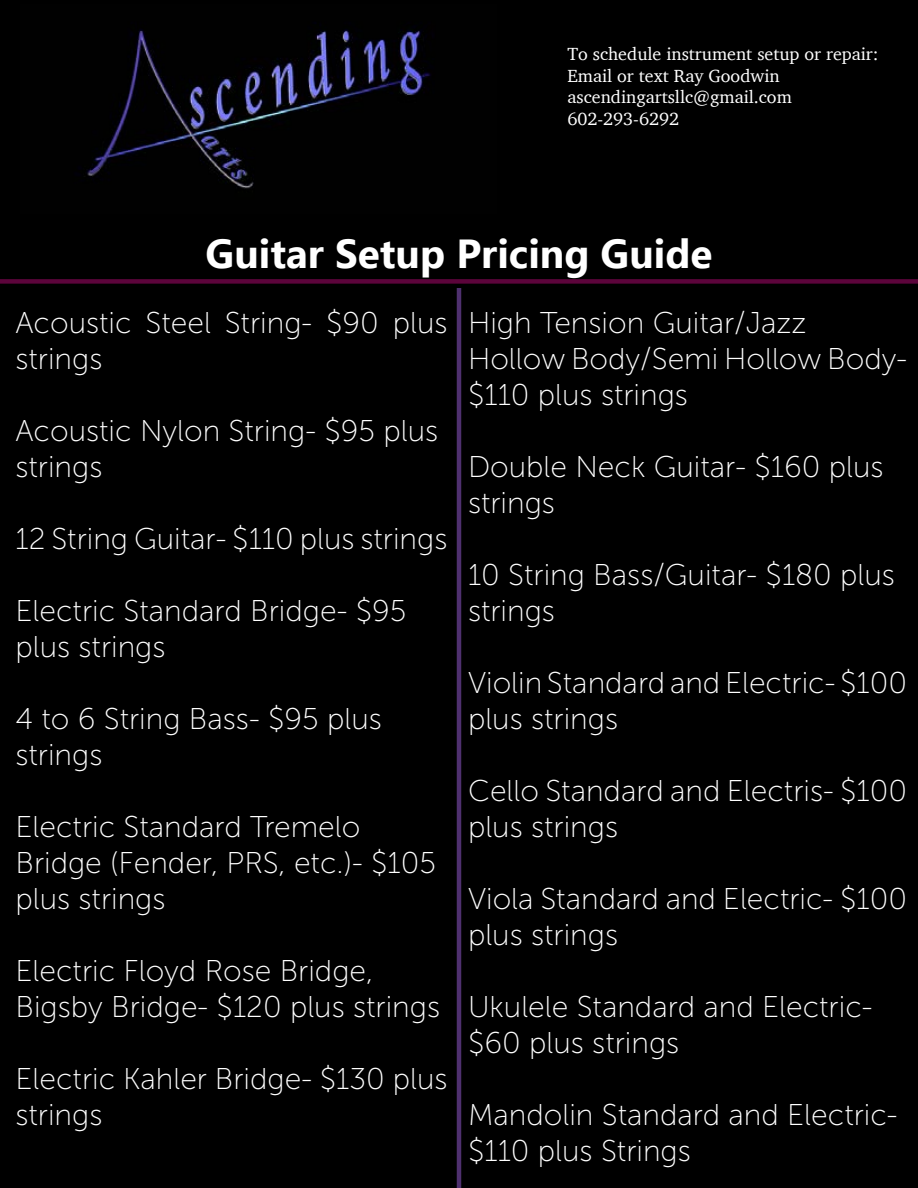
<style>
.page{position:relative;width:918px;height:1188px;background:#000}
.page>*{position:absolute;margin:0;border:0;box-sizing:border-box;transform-origin:0 0}
.t1{font:700 40.5px "Ebrima";color:#fff}
.t2{font:30px/36px "Museo Sans 100";color:#fff}
.t3{font:18px/21.6px "Charter";color:#fff}
</style>
<div class="page">
<img style="left:79px;top:23px;width:352px;height:166px">
<div style="left:0;top:279px;width:918px;height:5px;background:#5c043b"></div>
<hr style="left:457px;top:288px;width:4px;height:900px;background:#4f306f">
<p class="t3" style="left:567px;top:43px;width:313px">To schedule instrument setup or repair:<br>Email or text Ray Goodwin ascendingartsllc@gmail.com<br>602-293-6292</p>
<h1 class="t1" style="left:206px;top:222px;width:508px">Guitar Setup Pricing Guide</h1>
<p class="t2" style="left:15px;top:305px;width:434px">Acoustic Steel String- $90 plus strings</p>
<p class="t2" style="left:468px;top:305px;width:441px">High Tension Guitar/Jazz<br>Hollow Body/Semi Hollow Body-$110 plus strings</p>
<p class="t2" style="left:15px;top:413px;width:424px">Acoustic Nylon String- $95 plus strings</p>
<p class="t2" style="left:15px;top:521px;width:434px">12 String Guitar- $110 plus strings</p>
<p class="t2" style="left:15px;top:593px;width:393px">Electric Standard Bridge- $95 plus strings</p>
<p class="t2" style="left:15px;top:701px;width:368px">4 to 6 String Bass- $95 plus strings</p>
<p class="t2" style="left:15px;top:809px;width:422px">Electric Standard Tremelo<br>Bridge (Fender, PRS, etc.)- $105 plus strings</p>
<p class="t2" style="left:15px;top:953px;width:426px">Electric Floyd Rose Bridge,<br>Bigsby Bridge- $120 plus strings</p>
<p class="t2" style="left:15px;top:1061px;width:434px">Electric Kahler Bridge- $130 plus strings</p>
<p class="t2" style="left:468px;top:449px;width:417px">Double Neck Guitar- $160 plus strings</p>
<p class="t2" style="left:468px;top:557px;width:429px">10 String Bass/Guitar- $180 plus strings</p>
<p class="t2" style="left:468px;top:665px;width:441px">Violin Standard and Electric- $100 plus strings</p>
<p class="t2" style="left:468px;top:773px;width:441px">Cello Standard and Electris- $100 plus strings</p>
<p class="t2" style="left:468px;top:881px;width:441px">Viola Standard and Electric- $100 plus strings</p>
<p class="t2" style="left:468px;top:989px;width:406px">Ukulele Standard and Electric-$60 plus strings</p>
<p class="t2" style="left:468px;top:1097px;width:431px">Mandolin Standard and Electric-$110 plus Strings</p>
</div>
